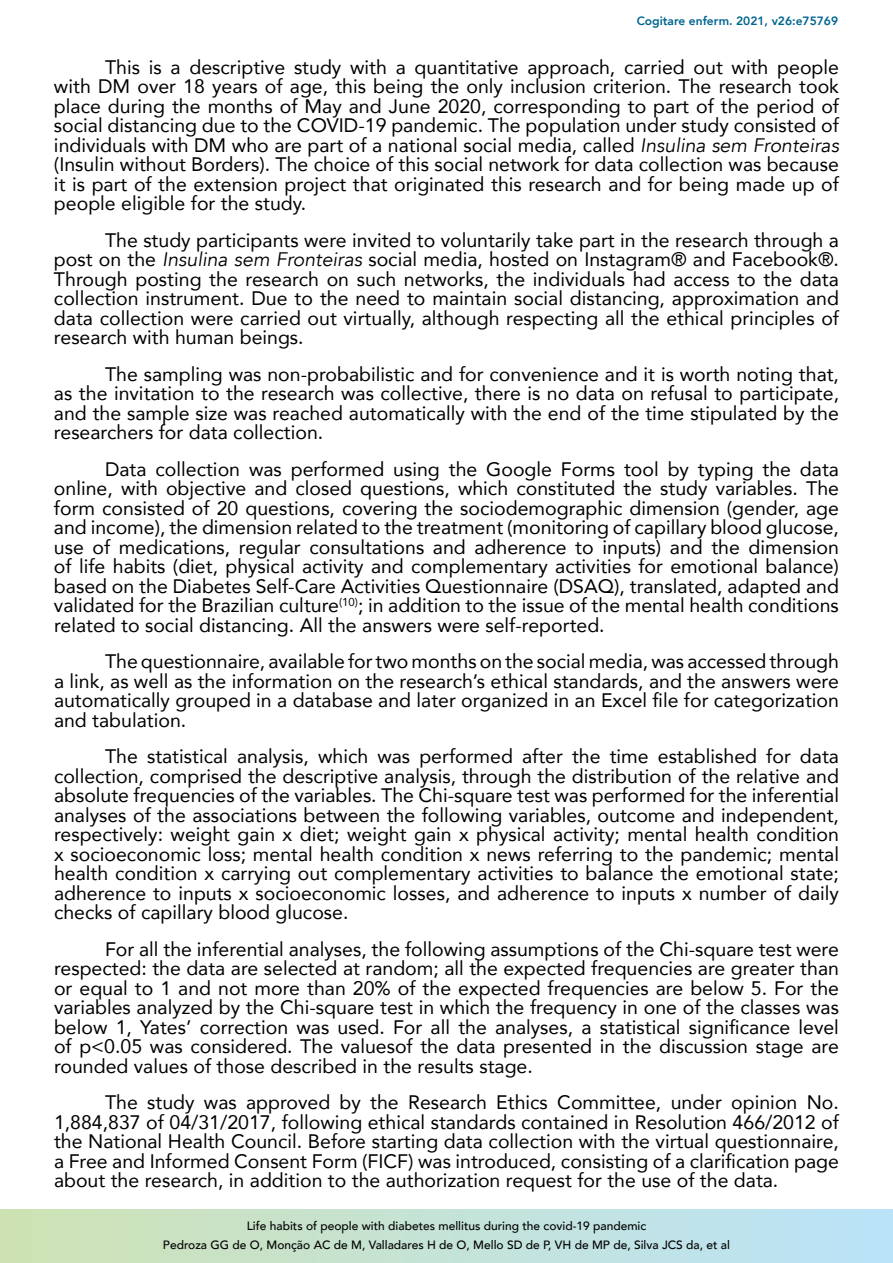
<style>
.page{position:relative;width:893px;height:1263px;background:#fff}
.page>*{position:absolute;margin:0;border:0;box-sizing:border-box;transform-origin:0 0}
.t1{font:19.5px/19.5px "Avenir";color:#000;text-align:justify}
.t2{font:500 12px/18.6px "Avenir";color:#000;text-align:center}
.t3{font:800 12px "Avenir";color:#00658f}
.s1{font-style:italic}
</style>
<div class="page">
<svg style="left:0;top:1209px;width:893px;height:54px;background:#c4e2d6"></svg>
<p class="t3" style="left:637px;top:12px;width:203px">Cogitare enferm. 2021, v26:e75769</p>
<p class="t1" style="left:54px;top:56px;width:787px;text-indent:51px">This is a descriptive study with a quantitative approach, carried out with people with DM over 18 years of age, this being the only inclusion criterion. The research took place during the months of May and June 2020, corresponding to part of the period of social distancing due to the COVID-19 pandemic. The population under study consisted of individuals with DM who are part of a national social media, called <span class="s1">Insulina sem Fronteiras </span>(Insulin without Borders). The choice of this social network for data collection was because it is part of the extension project that originated this research and for being made up of people eligible for the study.</p>
<p class="t1" style="left:54px;top:229px;width:787px;text-indent:51px">The study participants were invited to voluntarily take part in the research through a post on the <span class="s1">Insulina sem Fronteiras</span> social media, hosted on Instagram® and Facebook®.<br>Through posting the research on such networks, the individuals had access to the data collection instrument. Due to the need to maintain social distancing, approximation and data collection were carried out virtually, although respecting all the ethical principles of research with human beings.</p>
<p class="t1" style="left:54px;top:363px;width:787px;text-indent:51px">The sampling was non-probabilistic and for convenience and it is worth noting that, as the invitation to the research was collective, there is no data on refusal to participate, and the sample size was reached automatically with the end of the time stipulated by the researchers for data collection.</p>
<p class="t1" style="left:54px;top:458px;width:786px;text-indent:51px">Data collection was performed using the Google Forms tool by typing the data online, with objective and closed questions, which constituted the study variables. The form consisted of 20 questions, covering the sociodemographic dimension (gender, age and income), the dimension related to the treatment (monitoring of capillary blood glucose, use of medications, regular consultations and adherence to inputs) and the dimension of life habits (diet, physical activity and complementary activities for emotional balance) based on the Diabetes Self-Care Activities Questionnaire (DSAQ), translated, adapted and validated for the Brazilian culture<sup>(10)</sup>; in addition to the issue of the mental health conditions related to social distancing. All the answers were self-reported.</p>
<p class="t1" style="left:54px;top:651px;width:786px;text-indent:51px">The questionnaire, available for two months on the social media, was accessed through a link, as well as the information on the research’s ethical standards, and the answers were automatically grouped in a database and later organized in an Excel file for categorization and tabulation.</p>
<p class="t1" style="left:54px;top:746px;width:786px;text-indent:51px">The statistical analysis, which was performed after the time established for data collection, comprised the descriptive analysis, through the distribution of the relative and absolute frequencies of the variables. The Chi-square test was performed for the inferential analyses of the associations between the following variables, outcome and independent, respectively: weight gain x diet; weight gain x physical activity; mental health condition x socioeconomic loss; mental health condition x news referring to the pandemic; mental health condition x carrying out complementary activities to balance the emotional state; adherence to inputs x socioeconomic losses, and adherence to inputs x number of daily checks of capillary blood glucose.</p>
<p class="t1" style="left:54px;top:938px;width:787px;text-indent:51px">For all the inferential analyses, the following assumptions of the Chi-square test were respected: the data are selected at random; all the expected frequencies are greater than or equal to 1 and not more than 20% of the expected frequencies are below 5. For the variables analyzed by the Chi-square test in which the frequency in one of the classes was below 1, Yates’ correction was used. For all the analyses, a statistical significance level of p&lt;0.05 was considered. The valuesof the data presented in the discussion stage are rounded values of those described in the results stage.</p>
<p class="t1" style="left:54px;top:1092px;width:786px;text-indent:51px">The study was approved by the Research Ethics Committee, under opinion No.<br>1,884,837 of 04/31/2017, following ethical standards contained in Resolution 466/2012 of the National Health Council. Before starting data collection with the virtual questionnaire, a Free and Informed Consent Form (FICF) was introduced, consisting of a clarification page about the research, in addition to the authorization request for the use of the data.</p>
<p class="t2" style="left:163px;top:1216px;width:569px">Life habits of people with diabetes mellitus during the covid-19 pandemic<br>Pedroza GG de O, Monção AC de M, Valladares H de O, Mello SD de P, VH de MP de, Silva JCS da, et al</p>
</div>
